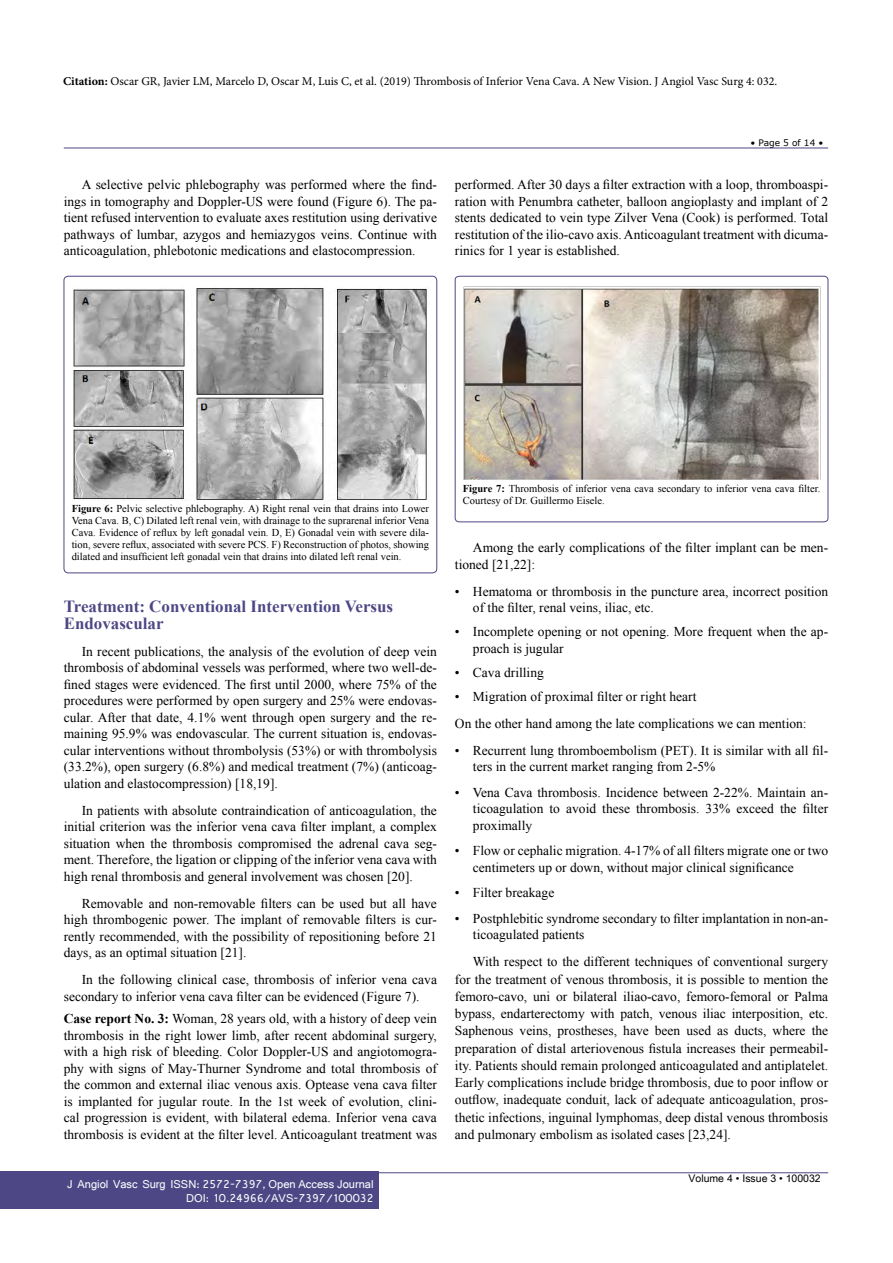
<style>
.page{position:relative;width:893px;height:1263px;background:#fff}
.page>*{position:absolute;margin:0;border:0;box-sizing:border-box;transform-origin:0 0}
.t1{font:700 16.95px/16.5px "Times New Roman";color:#4d4785}
.t2{font:13.5px/16.5px "Times New Roman";color:#000;text-align:justify}
.t3{font:12px "Minion Pro";color:#000}
.t4{font:12px/14.2px "Shruti";color:#fff;text-align:right}
.t5{font:10.5px/12px "Times New Roman";color:#000;text-align:justify}
.t6{font:10.5px "Arial Unicode MS";color:#000}
.t7{font:9px "MS Reference Sans Serif";color:#000}
.s1{font-weight:700}
</style>
<div class="page">
<hr style="left:64px;top:148px;width:764px;height:1px;background:#4d4785">
<hr style="left:64px;top:1172px;width:764px;height:1px;background:#4d4785">
<div style="left:0;top:1171px;width:378px;height:38px;background:#4d4785"></div>
<div style="left:64px;top:276px;width:373px;height:297px;border:1px solid #4d4785;border-radius:4px"></div>
<svg style="left:455px;top:276px;width:373px;height:246px"></svg>
<img style="left:73px;top:288px;width:354px;height:212px">
<img style="left:464px;top:286px;width:356px;height:194px">
<p class="t3" style="left:63px;top:73px;width:716px"><span class="s1">Citation:</span> Oscar GR, Javier LM, Marcelo D, Oscar M, Luis C, et al. (2019) Thrombosis of Inferior Vena Cava. A New Vision. J Angiol Vasc Surg 4: 032.</p>
<p class="t2" style="left:64px;top:176px;width:375px;text-indent:18px">A selective pelvic phlebography was performed where the find&shy;ings in tomography and Doppler-US were found (Figure 6). The pa&shy;tient refused intervention to evaluate axes restitution using derivative pathways of lumbar, azygos and hemiazygos veins. Continue with anticoagulation, phlebotonic medications and elastocompression.</p>
<p class="t7" style="left:750px;top:137px;width:75px">• Page 5 of 14 •</p>
<p class="t2" style="left:455px;top:176px;width:375px">performed. After 30 days a filter extraction with a loop, thromboaspi&shy;ration with Penumbra catheter, balloon angioplasty and implant of 2 stents dedicated to vein type Zilver Vena (Cook) is performed. Total restitution of the ilio-cavo axis. Anticoagulant treatment with dicuma&shy;rinics for 1 year is established.</p>
<p class="t5" style="left:72px;top:502px;width:359px"><span class="s1">Figure 6:</span> Pelvic selective phlebography. A) Right renal vein that drains into Lower Vena Cava. B, C) Dilated left renal vein, with drainage to the suprarenal inferior Vena Cava. Evidence of reflux by left gonadal vein. D, E) Gonadal vein with severe dila&shy;tion, severe reflux, associated with severe PCS. F) Reconstruction of photos, showing dilated and insufficient left gonadal vein that drains into dilated left renal vein.</p>
<p class="t1" style="left:64px;top:598px;width:331px">Treatment: Conventional Intervention Versus<br>Endovascular</p>
<p class="t2" style="left:64px;top:643px;width:375px;text-indent:18px">In recent publications, the analysis of the evolution of deep vein thrombosis of abdominal vessels was performed, where two well-de&shy;fined stages were evidenced. The first until 2000, where 75% of the procedures were performed by open surgery and 25% were endovas&shy;cular. After that date, 4.1% went through open surgery and the re&shy;maining 95.9% was endovascular. The current situation is, endovas&shy;cular interventions without thrombolysis (53%) or with thrombolysis (33.2%), open surgery (6.8%) and medical treatment (7%) (anticoag&shy;ulation and elastocompression) [18,19].</p>
<p class="t2" style="left:64px;top:802px;width:375px;text-indent:18px">In patients with absolute contraindication of anticoagulation, the initial criterion was the inferior vena cava filter implant, a complex situation when the thrombosis compromised the adrenal cava seg&shy;ment. Therefore, the ligation or clipping of the inferior vena cava with high renal thrombosis and general involvement was chosen [20].</p>
<p class="t2" style="left:64px;top:895px;width:375px;text-indent:18px">Removable and non-removable filters can be used but all have high thrombogenic power. The implant of removable filters is cur&shy;rently recommended, with the possibility of repositioning before 21 days, as an optimal situation [21].</p>
<p class="t2" style="left:64px;top:971px;width:375px;text-indent:18px">In the following clinical case, thrombosis of inferior vena cava secondary to inferior vena cava filter can be evidenced (Figure 7).</p>
<p class="t2" style="left:64px;top:1010px;width:375px"><span class="s1">Case report No. 3:</span> Woman, 28 years old, with a history of deep vein thrombosis in the right lower limb, after recent abdominal surgery, with a high risk of bleeding. Color Doppler-US and angiotomogra&shy;phy with signs of May-Thurner Syndrome and total thrombosis of the common and external iliac venous axis. Optease vena cava filter is implanted for jugular route. In the 1st week of evolution, clini&shy;cal progression is evident, with bilateral edema. Inferior vena cava thrombosis is evident at the filter level. Anticoagulant treatment was</p>
<p class="t4" style="left:67px;top:1176px;width:308px">J Angiol Vasc Surg ISSN: 2572-7397, Open Access Journal<br>DOI: 10.24966/AVS-7397/100032</p>
<p class="t5" style="left:463px;top:482px;width:359px"><span class="s1">Figure 7:</span> Thrombosis of inferior vena cava secondary to inferior vena cava filter.<br>Courtesy of Dr. Guillermo Eisele.</p>
<p class="t2" style="left:455px;top:539px;width:375px;text-indent:18px">Among the early complications of the filter implant can be men&shy;tioned [21,22]:</p>
<p class="t2" style="left:473px;top:583px;width:357px;text-indent:-18px">• Hematoma or thrombosis in the puncture area, incorrect position of the filter, renal veins, iliac, etc.</p>
<p class="t2" style="left:473px;top:623px;width:357px;text-indent:-18px">• Incomplete opening or not opening. More frequent when the ap&shy;proach is jugular</p>
<p class="t2" style="left:455px;top:664px;width:90px">• Cava drilling</p>
<p class="t2" style="left:455px;top:683px;width:353px;line-height:27px">• Migration of proximal filter or right heart<br>On the other hand among the late complications we can mention:</p>
<p class="t2" style="left:473px;top:742px;width:357px;text-indent:-18px">• Recurrent lung thromboembolism (PET). It is similar with all fil&shy;ters in the current market ranging from 2-5%</p>
<p class="t2" style="left:473px;top:784px;width:357px;text-indent:-18px">• Vena Cava thrombosis. Incidence between 2-22%. Maintain an&shy;ticoagulation to avoid these thrombosis. 33% exceed the filter proximally</p>
<p class="t2" style="left:473px;top:842px;width:357px;text-indent:-18px">• Flow or cephalic migration. 4-17% of all filters migrate one or two centimeters up or down, without major clinical significance</p>
<p class="t2" style="left:455px;top:884px;width:101px">• Filter breakage</p>
<p class="t2" style="left:473px;top:910px;width:357px;text-indent:-18px">• Postphlebitic syndrome secondary to filter implantation in non-an&shy;ticoagulated patients</p>
<p class="t2" style="left:455px;top:953px;width:375px;line-height:17.2px;text-indent:18px">With respect to the different techniques of conventional surgery for the treatment of venous thrombosis, it is possible to mention the femoro-cavo, uni or bilateral iliao-cavo, femoro-femoral or Palma bypass, endarterectomy with patch, venous iliac interposition, etc.<br>Saphenous veins, prostheses, have been used as ducts, where the preparation of distal arteriovenous fistula increases their permeabil&shy;ity. Patients should remain prolonged anticoagulated and antiplatelet.<br>Early complications include bridge thrombosis, due to poor inflow or outflow, inadequate conduit, lack of adequate anticoagulation, pros&shy;thetic infections, inguinal lymphomas, deep distal venous thrombosis and pulmonary embolism as isolated cases [23,24].</p>
<p class="t6" style="left:688px;top:1170px;width:134px">Volume 4 • Issue 3 • 100032</p>
</div>
